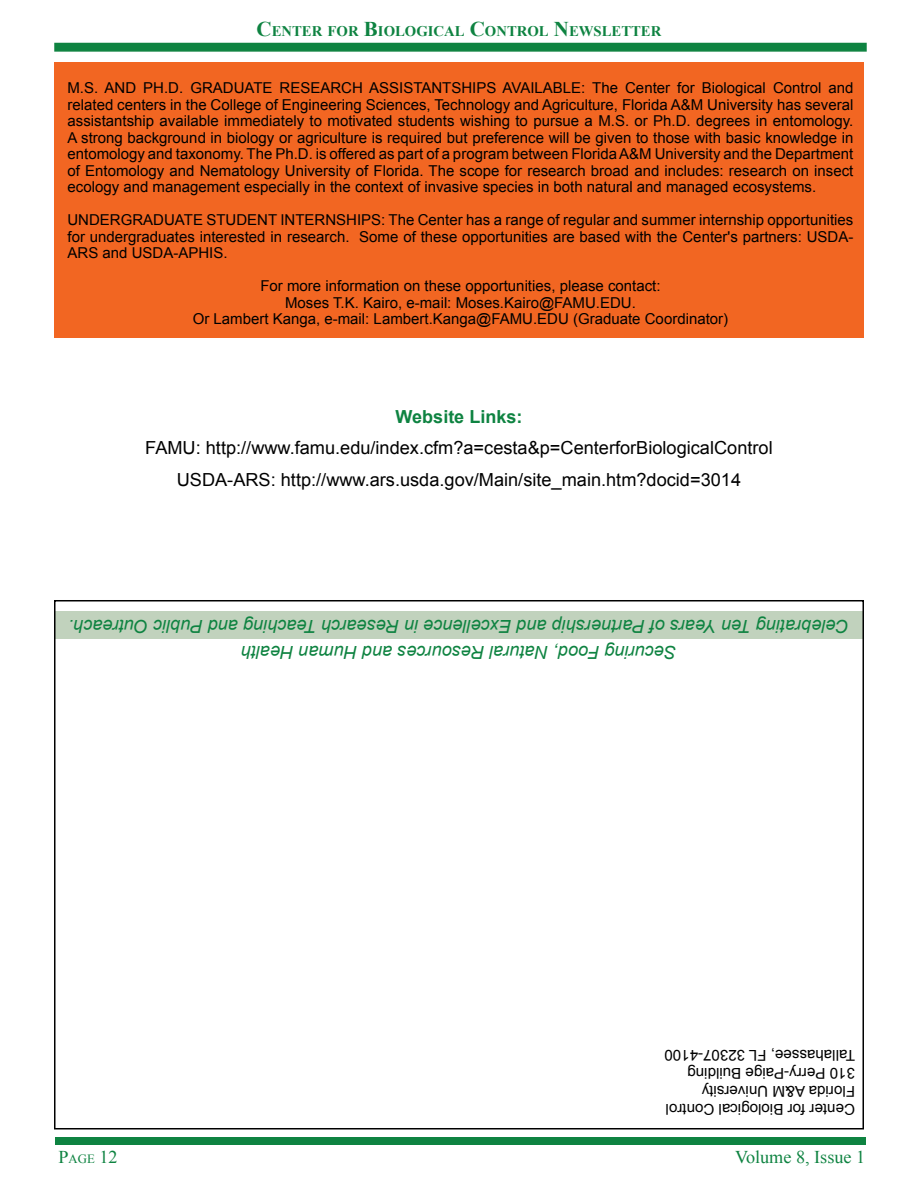
<style>
.page{position:relative;width:918px;height:1188px;background:#fff}
.page>*{position:absolute;margin:0;border:0;box-sizing:border-box;transform-origin:0 0}
.t1{font:18px/31.5px "Arial";color:#000;text-align:center}
.t2{font:italic 18px "Arial";color:#0e8341}
.t3{font:18px "Times New Roman";color:#0e8341}
.t4{font:700 18px "Arial";color:#0e8341}
.t5{font:18px "Times New Roman";color:#0e8341}
.t6{font:15px/16.5px "Arial";color:#000;text-align:justify}
.t7{font:700 14.7px "Times New Roman";color:#0e8341}
.s1{font-size:21px}
.s2{font-size:12.6px}
</style>
<div class="page">
<div style="left:54px;top:43px;width:813px;height:9px;background:#0e8341;border:2px solid #0e8341"></div>
<div style="left:54px;top:611px;width:810px;height:27px;background:#c1d2bd"></div>
<div style="left:54px;top:62px;width:810px;height:276px;background:#f26622"></div>
<div style="left:55px;top:1137px;width:811px;height:7px;background:#0e8341"></div>
<p class="t7" style="left:257px;top:21px;width:406px"><span class="s1">C</span>ENTER FOR <span class="s1">B</span>IOLOGICAL <span class="s1">C</span>ONTROL <span class="s1">N</span>EWSLETTER</p>
<p class="t6" style="left:68px;top:80px;width:787px">M.S. AND PH.D. GRADUATE RESEARCH ASSISTANTSHIPS AVAILABLE: The Center for Biological Control and related centers in the College of Engineering Sciences, Technology and Agriculture, Florida A&amp;M University has several assistantship available immediately to motivated students wishing to pursue a M.S. or Ph.D. degrees in entomology.<br>A strong background in biology or agriculture is required but preference will be given to those with basic knowledge in entomology and taxonomy. The Ph.D. is offered as part of a program between Florida A&amp;M University and the Department of Entomology and Nematology University of Florida. The scope for research broad and includes: research on insect ecology and management especially in the context of invasive species in both natural and managed ecosystems.</p>
<p class="t6" style="left:68px;top:212px;width:787px">UNDERGRADUATE STUDENT INTERNSHIPS: The Center has a range of regular and summer internship opportunities for undergraduates interested in research. Some of these opportunities are based with the Center's partners: USDA-ARS and USDA-APHIS.</p>
<p class="t6" style="left:193px;top:278px;width:537px;text-align:center">For more information on these opportunities, please contact:<br>Moses T.K. Kairo, e-mail: Moses.Kairo@FAMU.EDU.<br>Or Lambert Kanga, e-mail: Lambert.Kanga@FAMU.EDU (Graduate Coordinator)</p>
<p class="t4" style="left:396px;top:404px;width:128px">Website Links:</p>
<p class="t1" style="left:145px;top:432px;width:629px">FAMU: http://www.famu.edu/index.cfm?a=cesta&amp;p=CenterforBiologicalControl<br>USDA-ARS: http://www.ars.usda.gov/Main/site_main.htm?docid=3014</p>
<p class="t2" style="left:849px;top:638px;width:782px;rotate:-180deg">Celebrating Ten Years of Partnership and Excellence in Research Teaching and Public Outreach.</p>
<p class="t2" style="left:677px;top:664px;width:437px;rotate:-180deg">Securing Food, Natural Resources and Human Health</p>
<p class="t6" style="left:855px;top:1118px;width:192px;line-height:18px;text-align:left;rotate:-180deg">Center for Biological Control<br>Florida A&amp;M University<br>310 Perry-Paige Building<br>Tallahassee, FL 32307-4100</p>
<p class="t5" style="left:59px;top:1144px;width:60px">P<span class="s2">age</span> 12</p>
<p class="t3" style="left:735px;top:1144px;width:131px">Volume 8, Issue 1</p>
</div>
